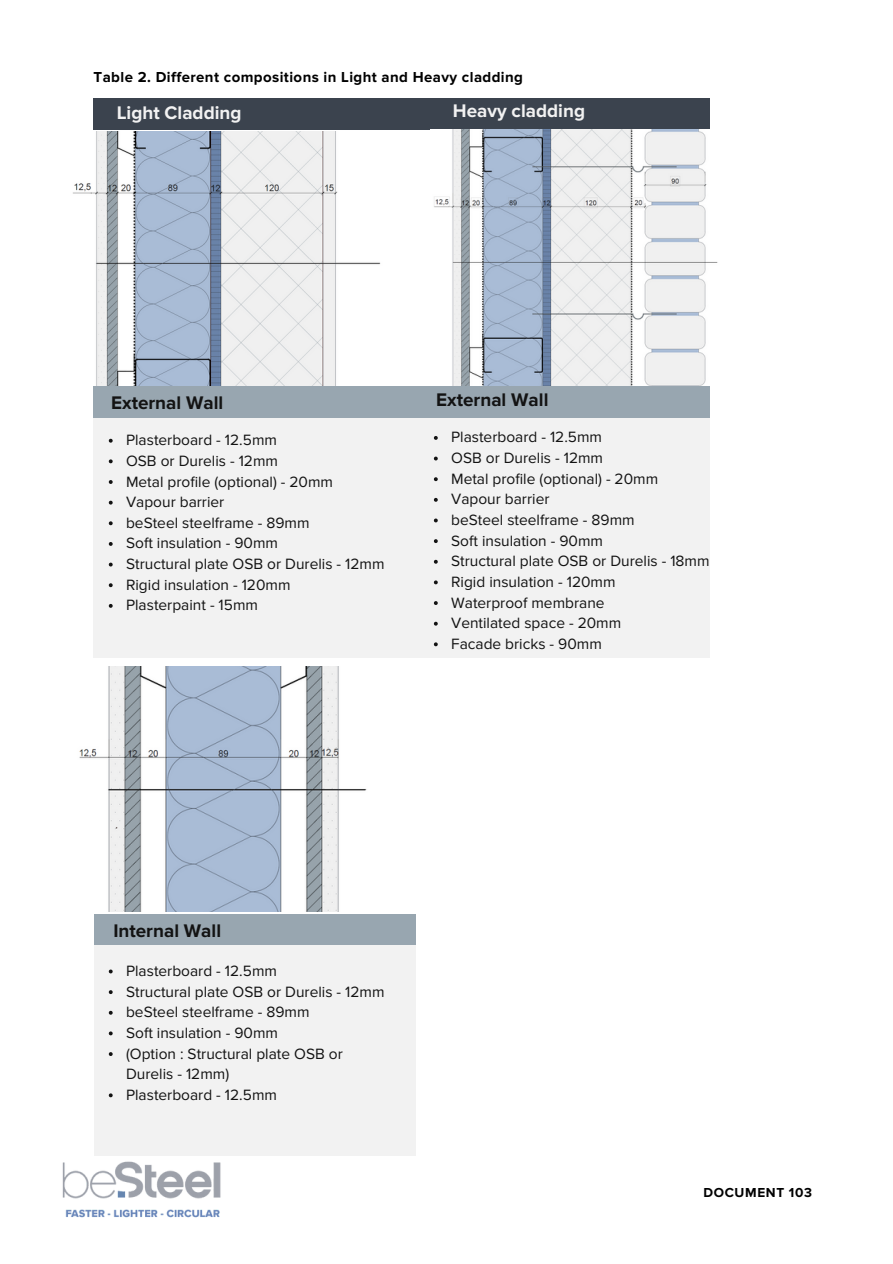
<style>
.page{position:relative;width:893px;height:1264px;background:#fff}
.page>*{position:absolute;margin:0;border:0;box-sizing:border-box;transform-origin:0 0}
.t1{font:700 18.9px "Proxima Nova";color:#131313}
.t2{font:700 18.9px "Proxima Nova";color:#f2f2f2}
.t3{font:15.45px/20.7px "Proxima Nova";color:#131313}
.t4{font:700 15px "Proxima Nova";letter-spacing:.03em;color:#000}
.t5{font:700 13.5px "Proxima Nova";letter-spacing:.05em;color:#000}
</style>
<div class="page">
<div style="left:94px;top:98px;width:616px;height:32px;background:#3b434e"></div>
<img style="left:434px;top:130px;width:284px;height:256px">
<div style="left:94px;top:386px;width:616px;height:32px;background:#98a6b0"></div>
<div style="left:94px;top:418px;width:616px;height:239px;background:#f2f2f2"></div>
<img style="left:73px;top:131px;width:308px;height:254px">
<div style="left:94px;top:914px;width:321px;height:31px;background:#98a6b0"></div>
<div style="left:94px;top:945px;width:321px;height:210px;background:#f2f2f2"></div>
<img style="left:79px;top:666px;width:288px;height:245px">
<svg style="left:434px;top:436px;width:3px;height:4px"></svg>
<svg style="left:434px;top:477px;width:3px;height:4px"></svg>
<svg style="left:434px;top:498px;width:3px;height:4px"></svg>
<svg style="left:434px;top:518px;width:3px;height:4px"></svg>
<svg style="left:434px;top:539px;width:3px;height:4px"></svg>
<svg style="left:434px;top:580px;width:3px;height:4px"></svg>
<svg style="left:434px;top:601px;width:3px;height:4px"></svg>
<svg style="left:434px;top:642px;width:3px;height:4px"></svg>
<svg style="left:109px;top:439px;width:4px;height:3px"></svg>
<svg style="left:109px;top:459px;width:4px;height:4px"></svg>
<svg style="left:109px;top:480px;width:4px;height:4px"></svg>
<svg style="left:109px;top:500px;width:4px;height:4px"></svg>
<svg style="left:109px;top:521px;width:4px;height:4px"></svg>
<svg style="left:109px;top:542px;width:4px;height:4px"></svg>
<svg style="left:109px;top:562px;width:4px;height:4px"></svg>
<svg style="left:109px;top:583px;width:4px;height:4px"></svg>
<svg style="left:109px;top:604px;width:4px;height:4px"></svg>
<svg style="left:109px;top:969px;width:4px;height:4px"></svg>
<svg style="left:109px;top:990px;width:4px;height:4px"></svg>
<svg style="left:109px;top:1010px;width:4px;height:4px"></svg>
<svg style="left:109px;top:1031px;width:4px;height:4px"></svg>
<svg style="left:109px;top:1052px;width:4px;height:3px"></svg>
<svg style="left:109px;top:1093px;width:4px;height:4px"></svg>
<img style="left:62px;top:1155px;width:169px;height:63px">
<p class="t4" style="left:94px;top:70px;width:431px">Table 2. Different compositions in Light and Heavy cladding</p>
<p class="t2" style="left:117px;top:104px;width:126px">Light Cladding</p>
<p class="t2" style="left:453px;top:102px;width:134px">Heavy cladding</p>
<p class="t1" style="left:111px;top:393px;width:114px">External Wall</p>
<p class="t3" style="left:126px;top:430px;width:260px">Plasterboard - 12.5mm<br>OSB or Durelis - 12mm<br>Metal profile (optional) - 20mm<br>Vapour barrier<br>beSteel steelframe - 89mm<br>Soft insulation - 90mm<br>Structural plate OSB or Durelis - 12mm<br>Rigid insulation - 120mm<br>Plasterpaint - 15mm</p>
<p class="t1" style="left:436px;top:391px;width:114px">External Wall</p>
<p class="t3" style="left:451px;top:427px;width:260px">Plasterboard - 12.5mm<br>OSB or Durelis - 12mm<br>Metal profile (optional) - 20mm<br>Vapour barrier<br>beSteel steelframe - 89mm<br>Soft insulation - 90mm<br>Structural plate OSB or Durelis - 18mm<br>Rigid insulation - 120mm<br>Waterproof membrane<br>Ventilated space - 20mm<br>Facade bricks - 90mm</p>
<p class="t1" style="left:113px;top:921px;width:109px">Internal Wall</p>
<p class="t3" style="left:126px;top:961px;width:260px">Plasterboard - 12.5mm<br>Structural plate OSB or Durelis - 12mm beSteel steelframe - 89mm<br>Soft insulation - 90mm<br>(Option : Structural plate OSB or<br>Durelis - 12mm)<br>Plasterboard - 12.5mm</p>
<p class="t5" style="left:703px;top:1186px;width:110px">DOCUMENT 103</p>
</div>
